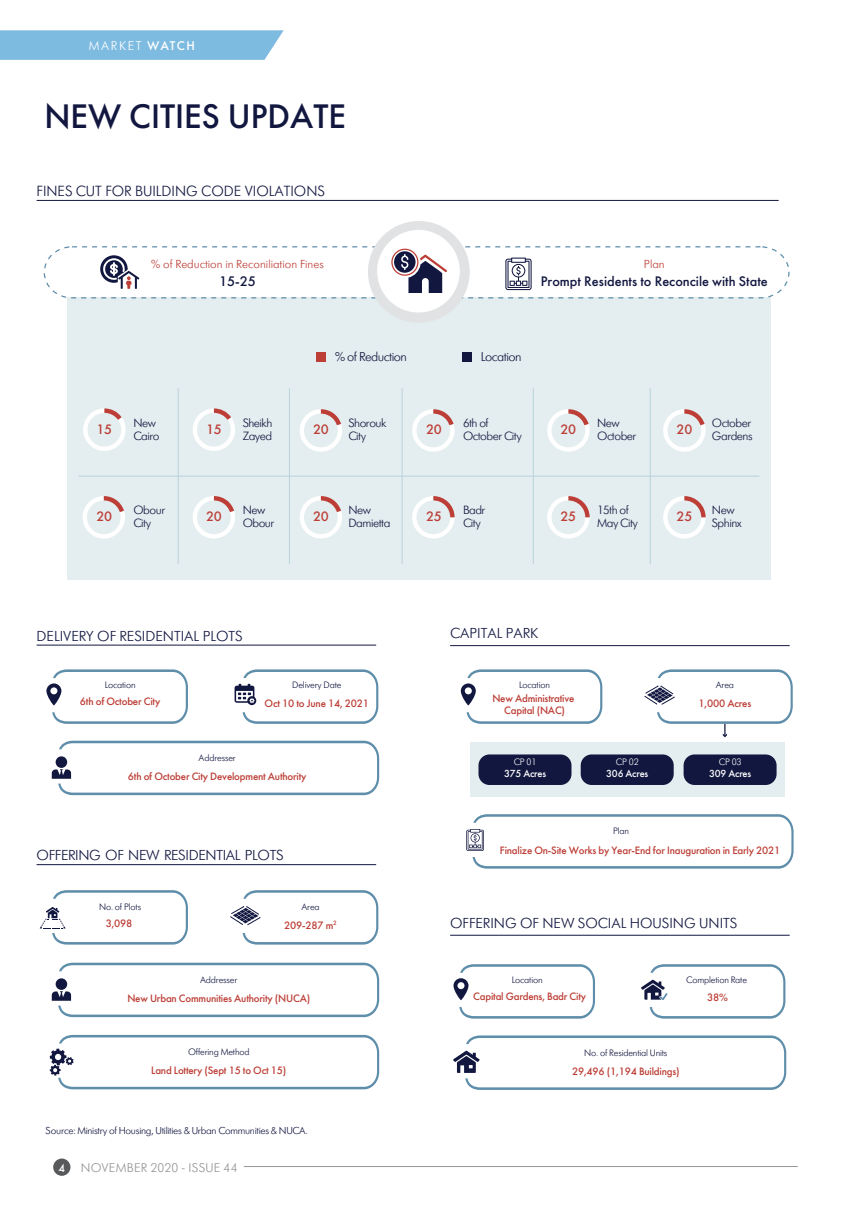
<style>
.page{position:relative;width:851px;height:1205px;background:#fff}
.page>*{position:absolute;margin:0;border:0;box-sizing:border-box;transform-origin:0 0}
.t1{font:500 33.75px "Futura Futuris";color:#121740}
.t2{font:300 14.62px "Futura Futuris";color:#121740}
.t3{font:300 14.38px "Futura Futuris";color:#121740}
.t4{font:300 14.38px "Futura Futuris";letter-spacing:-.025em;color:#121740}
.t5{font:500 13.75px "Futura Futuris";color:#121740}
.t6{font:500 13.5px "Futura Futuris";color:#bc3e36}
.t7{font:300 12.75px "Futura Futuris";letter-spacing:-.04em;color:#121740}
.t8{font:300 12.5px "Futura Futuris";letter-spacing:.02em;color:#939598}
.t9{font:300 12.5px "Futura Futuris";letter-spacing:.13em;color:#fff}
.t10{font:300 11.88px/12.8px "Futura Futuris";letter-spacing:-.04em;color:#121740}
.t11{font:300 11.62px "Futura Futuris";color:#bc3e36}
.t12{font:500 10.62px/12.6px "Futura Futuris";letter-spacing:-.02em;color:#bc3e36;text-align:center}
.t13{font:500 10.12px "Futura Futuris";letter-spacing:-.02em;color:#fff}
.t14{font:300 10px "Futura Futuris";letter-spacing:-.03em;color:#121740}
.t15{font:300 9.25px "Futura Futuris";letter-spacing:-.02em;color:#121740}
.t16{font:300 9.25px "Futura Futuris";color:#fff}
.s1{font-weight:500}
.s2{font-weight:500;font-size:11.25px;color:#fff}
</style>
<div class="page">
<div style="left:470px;top:742px;width:314px;height:55px;background:#e4edef"></div>
<div style="left:67px;top:297px;width:703px;height:283px;background:#e4edef"></div>
<svg style="left:234px;top:669px;width:144px;height:55px"></svg>
<hr style="left:450px;top:935px;width:339px;height:1px;background:#121740">
<hr style="left:450px;top:645px;width:339px;height:1px;background:#121740">
<hr style="left:37px;top:200px;width:741px;height:1px;background:#121740">
<svg style="left:43px;top:221px;width:747px;height:103px"></svg>
<hr style="left:178px;top:388px;width:1px;height:176px;background:#b9d3db">
<hr style="left:289px;top:388px;width:1px;height:176px;background:#b9d3db">
<hr style="left:402px;top:388px;width:1px;height:176px;background:#b9d3db">
<hr style="left:533px;top:388px;width:1px;height:176px;background:#b9d3db">
<hr style="left:650px;top:388px;width:1px;height:176px;background:#b9d3db">
<hr style="left:78px;top:476px;width:681px;height:1px;background:#b9d3db">
<svg style="left:83px;top:408px;width:43px;height:43px"></svg>
<svg style="left:193px;top:408px;width:42px;height:43px"></svg>
<svg style="left:300px;top:409px;width:42px;height:43px"></svg>
<svg style="left:412px;top:409px;width:43px;height:43px"></svg>
<svg style="left:547px;top:409px;width:43px;height:43px"></svg>
<svg style="left:663px;top:409px;width:43px;height:43px"></svg>
<svg style="left:300px;top:496px;width:42px;height:43px"></svg>
<svg style="left:193px;top:496px;width:42px;height:43px"></svg>
<svg style="left:82px;top:496px;width:43px;height:43px"></svg>
<svg style="left:412px;top:496px;width:42px;height:42px"></svg>
<svg style="left:547px;top:496px;width:42px;height:42px"></svg>
<svg style="left:663px;top:496px;width:42px;height:42px"></svg>
<div style="left:317px;top:352px;width:9px;height:10px;background:#bc3e36"></div>
<div style="left:462px;top:352px;width:9px;height:10px;background:#121740"></div>
<hr style="left:37px;top:645px;width:339px;height:1px;background:#121740">
<hr style="left:37px;top:864px;width:339px;height:1px;background:#121740">
<svg style="left:46px;top:669px;width:142px;height:55px"></svg>
<svg style="left:52px;top:741px;width:327px;height:54px"></svg>
<svg style="left:641px;top:964px;width:144px;height:54px"></svg>
<svg style="left:453px;top:1035px;width:333px;height:55px"></svg>
<svg style="left:453px;top:964px;width:142px;height:54px"></svg>
<svg style="left:466px;top:814px;width:327px;height:54px"></svg>
<svg style="left:460px;top:669px;width:142px;height:55px"></svg>
<svg style="left:52px;top:962px;width:327px;height:55px"></svg>
<svg style="left:40px;top:890px;width:148px;height:54px"></svg>
<svg style="left:230px;top:890px;width:148px;height:54px"></svg>
<svg style="left:50px;top:1035px;width:329px;height:54px"></svg>
<div style="left:478px;top:754px;width:93px;height:31px;background:#121740;border-radius:11px"></div>
<div style="left:580px;top:754px;width:93px;height:31px;background:#121740;border-radius:11px"></div>
<div style="left:683px;top:754px;width:93px;height:31px;background:#121740;border-radius:11px"></div>
<svg style="left:644px;top:669px;width:148px;height:68px"></svg>
<div style="left:53px;top:1158px;width:17px;height:18px;background:#58595b;border-radius:50%"></div>
<hr style="left:244px;top:1166px;width:553px;height:1px;background:#939598">
<svg style="left:0;top:30px;width:283px;height:30px;background:#83bee2"></svg>
<p class="t9" style="left:89px;top:39px;width:108px">MARKET <span class="s1">WATCH</span></p>
<h1 class="t1" style="left:44px;top:95px;width:303px">NEW CITIES UPDATE</h1>
<h2 class="t2" style="left:37px;top:182px;width:290px">FINES CUT FOR BUILDING CODE VIOLATIONS</h2>
<p class="t11" style="left:151px;top:257px;width:174px">% of Reduction in Reconiliation Fines</p>
<p class="t5" style="left:219px;top:273px;width:39px">15-25</p>
<p class="t11" style="left:643px;top:257px;width:22px">Plan</p>
<p class="t5" style="left:540px;top:273px;width:228px">Prompt Residents to Reconcile with State</p>
<p class="t7" style="left:335px;top:349px;width:73px">% of Reduction</p>
<p class="t7" style="left:480px;top:349px;width:42px">Location</p>
<p class="t6" style="left:97px;top:421px;width:17px">15</p>
<p class="t6" style="left:206px;top:421px;width:17px">15</p>
<p class="t6" style="left:313px;top:421px;width:17px">20</p>
<p class="t10" style="left:463px;top:417px;width:60px">6th of<br>October City</p>
<p class="t10" style="left:597px;top:417px;width:41px">New<br>October</p>
<p class="t10" style="left:711px;top:417px;width:42px">October<br>Gardens</p>
<p class="t10" style="left:133px;top:417px;width:28px">New<br>Cairo</p>
<p class="t10" style="left:242px;top:417px;width:31px">Sheikh<br>Zayed</p>
<p class="t10" style="left:348px;top:417px;width:40px">Shorouk<br>City</p>
<p class="t6" style="left:426px;top:421px;width:17px">20</p>
<p class="t6" style="left:560px;top:421px;width:17px">20</p>
<p class="t6" style="left:676px;top:421px;width:17px">20</p>
<p class="t6" style="left:97px;top:508px;width:17px">20</p>
<p class="t6" style="left:206px;top:508px;width:17px">20</p>
<p class="t6" style="left:313px;top:508px;width:17px">20</p>
<p class="t10" style="left:463px;top:504px;width:24px">Badr<br>City</p>
<p class="t10" style="left:597px;top:504px;width:42px">15th of<br>May City</p>
<p class="t10" style="left:711px;top:504px;width:31px">New<br>Sphinx</p>
<p class="t10" style="left:133px;top:504px;width:33px">Obour<br>City</p>
<p class="t10" style="left:242px;top:504px;width:33px">New<br>Obour</p>
<p class="t10" style="left:348px;top:504px;width:43px">New<br>Damietta</p>
<p class="t6" style="left:426px;top:508px;width:17px">25</p>
<p class="t6" style="left:560px;top:508px;width:17px">25</p>
<p class="t6" style="left:676px;top:508px;width:17px">25</p>
<h3 class="t3" style="left:37px;top:628px;width:208px">DELIVERY OF RESIDENTIAL PLOTS</h3>
<p class="t15" style="left:105px;top:680px;width:32px">Location</p>
<p class="t15" style="left:292px;top:680px;width:51px">Delivery Date</p>
<p class="t12" style="left:264px;top:697px;width:106px">Oct 10 to June 14, 2021</p>
<p class="t12" style="left:80px;top:695px;width:82px">6th of October City</p>
<p class="t15" style="left:199px;top:752px;width:39px">Addresser</p>
<p class="t12" style="left:128px;top:770px;width:180px">6th of October City Development Authority</p>
<h3 class="t4" style="left:37px;top:847px;width:248px">OFFERING OF NEW RESIDENTIAL PLOTS</h3>
<p class="t15" style="left:99px;top:902px;width:44px">No. of Plots</p>
<p class="t15" style="left:301px;top:902px;width:20px">Area</p>
<p class="t12" style="left:284px;top:919px;width:54px">209-287 m<sup>2</sup></p>
<p class="t12" style="left:106px;top:917px;width:28px">3,098</p>
<p class="t15" style="left:200px;top:974px;width:39px">Addresser</p>
<p class="t12" style="left:127px;top:992px;width:184px">New Urban Communities Authority (NUCA)</p>
<p class="t15" style="left:188px;top:1047px;width:63px">Offering Method</p>
<p class="t12" style="left:151px;top:1064px;width:137px">Land Lottery (Sept 15 to Oct 15)</p>
<p class="t14" style="left:46px;top:1124px;width:264px">Source: Ministry of Housing, Utilities &amp; Urban Communities &amp; NUCA.</p>
<p class="t8" style="left:58px;top:1160px;width:59px"><span class="s2">4</span> November</p>
<p class="t8" style="left:150px;top:1160px;width:89px">2020 - ISSUE 44</p>
<h3 class="t3" style="left:450px;top:625px;width:90px">CAPITAL PARK</h3>
<p class="t15" style="left:519px;top:680px;width:32px">Location</p>
<p class="t15" style="left:715px;top:680px;width:20px">Area</p>
<p class="t12" style="left:698px;top:697px;width:54px">1,000 Acres</p>
<p class="t12" style="left:492px;top:692px;width:84px">New Administrative<br>Capital (NAC)</p>
<p class="t16" style="left:513px;top:757px;width:24px">CP 01</p>
<p class="t13" style="left:504px;top:767px;width:44px">375 Acres</p>
<p class="t16" style="left:615px;top:757px;width:24px">CP 02</p>
<p class="t13" style="left:606px;top:767px;width:44px">306 Acres</p>
<p class="t16" style="left:718px;top:757px;width:24px">CP 03</p>
<p class="t13" style="left:709px;top:767px;width:44px">309 Acres</p>
<p class="t15" style="left:613px;top:826px;width:18px">Plan</p>
<p class="t12" style="left:500px;top:844px;width:282px">Finalize On-Site Works by Year-End for Inauguration in Early 2021</p>
<h3 class="t3" style="left:450px;top:915px;width:289px">OFFERING OF NEW SOCIAL HOUSING UNITS</h3>
<p class="t15" style="left:511px;top:975px;width:32px">Location</p>
<p class="t15" style="left:686px;top:975px;width:62px">Completion Rate</p>
<p class="t12" style="left:707px;top:991px;width:22px">38%</p>
<p class="t12" style="left:473px;top:990px;width:114px">Capital Gardens, Badr City</p>
<p class="t15" style="left:584px;top:1047px;width:85px">No. of Residential Units</p>
<p class="t12" style="left:572px;top:1065px;width:109px">29,496 (1,194 Buildings)</p>
</div>
